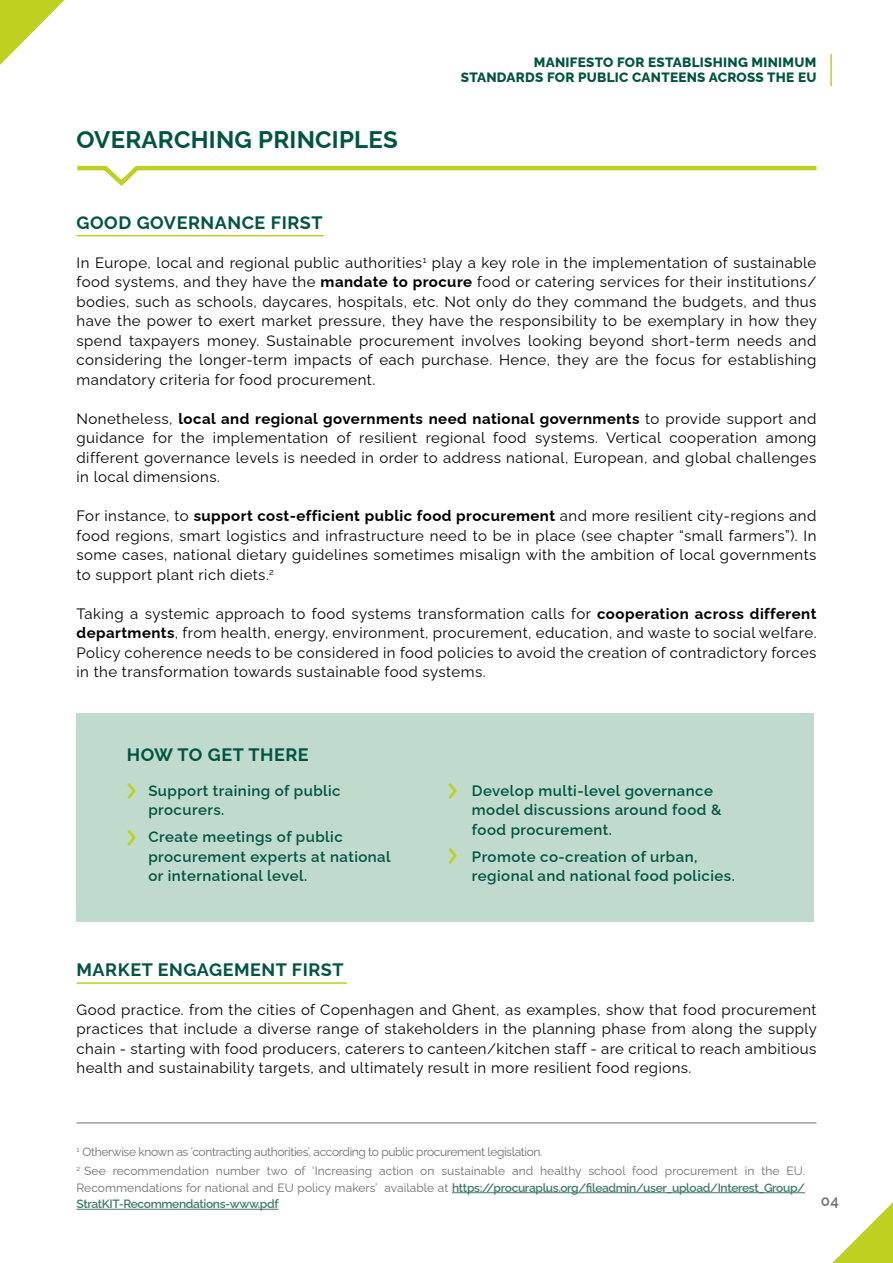
<style>
.page{position:relative;width:893px;height:1263px;background:#fff}
.page>*{position:absolute;margin:0;border:0;box-sizing:border-box;transform-origin:0 0}
.t1{font:700 24px "Raleway";letter-spacing:.01em;color:#005442}
.t2{font:700 18px "Raleway";letter-spacing:.03em;color:#005442}
.t3{font:15px/19.5px "Raleway";letter-spacing:.03em;color:#000;text-align:justify}
.t4{font:600 15px/19.5px "Raleway";letter-spacing:.03em;color:#005442}
.t5{font:600 15px "Raleway";color:#706f6f}
.t6{font:800 13.5px/15px "Raleway";letter-spacing:.02em;color:#005442;text-align:right}
.t7{font:12px/19.5px "Raleway";letter-spacing:-.01em;color:#706f6f}
.t8{font:600 12px/16.5px "Raleway";letter-spacing:-.03em;color:#417a6d}
.s1{font-weight:700}
.s2{font-weight:400;color:#706f6f}
</style>
<div class="page">
<svg style="left:832px;top:1202px;width:61px;height:61px"></svg>
<svg style="left:0;top:0;width:65px;height:65px"></svg>
<hr style="left:830px;top:54px;width:2px;height:32px;background:#bed020">
<div style="left:77px;top:713px;width:737px;height:209px;background:#c0dbcd"></div>
<svg style="left:77px;top:165px;width:740px;height:21px"></svg>
<svg style="left:127px;top:783px;width:9px;height:16px"></svg>
<svg style="left:448px;top:783px;width:9px;height:16px"></svg>
<svg style="left:127px;top:830px;width:9px;height:16px"></svg>
<svg style="left:448px;top:848px;width:9px;height:16px"></svg>
<hr style="left:77px;top:235px;width:247px;height:1px;background:#bed020">
<hr style="left:77px;top:982px;width:270px;height:2px;background:#bed020">
<hr style="left:452px;top:1192px;width:353px;height:1px;background:#417a6d">
<hr style="left:77px;top:1209px;width:201px;height:1px;background:#417a6d">
<hr style="left:77px;top:1122px;width:739px;height:1px;background:#706f6f">
<h1 class="t1" style="left:77px;top:120px;width:323px">OVERARCHING PRINCIPLES</h1>
<p class="t6" style="left:461px;top:53px;width:357px">MANIFESTO FOR ESTABLISHING MINIMUM<br>STANDARDS FOR PUBLIC CANTEENS ACROSS THE EU</p>
<p class="t2" style="left:77px;top:208px;width:248px">GOOD GOVERNANCE FIRST</p>
<p class="t3" style="left:77px;top:251px;width:742px">In Europe, local and regional public authorities<sup>1</sup> play a key role in the implementation of sustainable food systems, and they have the <span class="s1">mandate to procure</span> food or catering services for their institutions/ bodies, such as schools, daycares, hospitals, etc. Not only do they command the budgets, and thus have the power to exert market pressure, they have the responsibility to be exemplary in how they spend taxpayers money. Sustainable procurement involves looking beyond short-term needs and considering the longer-term impacts of each purchase. Hence, they are the focus for establishing mandatory criteria for food procurement.</p>
<p class="t3" style="left:77px;top:407px;width:741px">Nonetheless, <span class="s1">local and regional governments need national governments</span> to provide support and guidance for the implementation of resilient regional food systems. Vertical cooperation among different governance levels is needed in order to address national, European, and global challenges in local dimensions.</p>
<p class="t3" style="left:77px;top:504px;width:741px">For instance, to <span class="s1">support cost-efficient public food procurement</span> and more resilient city-regions and food regions, smart logistics and infrastructure need to be in place (see chapter “small farmers”). In some cases, national dietary guidelines sometimes misalign with the ambition of local governments to support plant rich diets.<sup>2</sup></p>
<p class="t3" style="left:77px;top:602px;width:741px">Taking a systemic approach to food systems transformation calls for <span class="s1">cooperation across different departments</span>, from health, energy, environment, procurement, education, and waste to social welfare.<br>Policy coherence needs to be considered in food policies to avoid the creation of contradictory forces in the transformation towards sustainable food systems.</p>
<p class="t2" style="left:127px;top:740px;width:183px">HOW TO GET THERE</p>
<p class="t4" style="left:148px;top:779px;width:194px">Support training of public procurers.</p>
<p class="t4" style="left:148px;top:826px;width:244px">Create meetings of public procurement experts at national or international level.</p>
<p class="t4" style="left:472px;top:779px;width:251px">Develop multi-level governance model discussions around food &amp; food procurement.</p>
<p class="t4" style="left:472px;top:845px;width:264px">Promote co-creation of urban, regional and national food policies.</p>
<p class="t2" style="left:77px;top:955px;width:269px">MARKET ENGAGEMENT FIRST</p>
<p class="t3" style="left:77px;top:998px;width:742px">Good practice. from the cities of Copenhagen and Ghent, as examples, show that food procurement practices that include a diverse range of stakeholders in the planning phase from along the supply chain - starting with food producers, caterers to canteen/kitchen staff - are critical to reach ambitious health and sustainability targets, and ultimately result in more resilient food regions.</p>
<p class="t7" style="left:77px;top:1140px;width:730px"><sup>1</sup> Otherwise known as ‘contracting authorities’, according to public procurement legislation.<br><sup>2</sup> See recommendation number two of ‘Increasing action on sustainable and healthy school food procurement in the EU.</p>
<p class="t8" style="left:77px;top:1178px;width:730px"><span class="s2">Recommendations for national and EU policy makers’ available at</span> https://procuraplus.org/fileadmin/user_upload/Interest_Group/<br>StratKIT-Recommendations-www.pdf</p>
<p class="t5" style="left:821px;top:1189px;width:20px">04</p>
</div>
